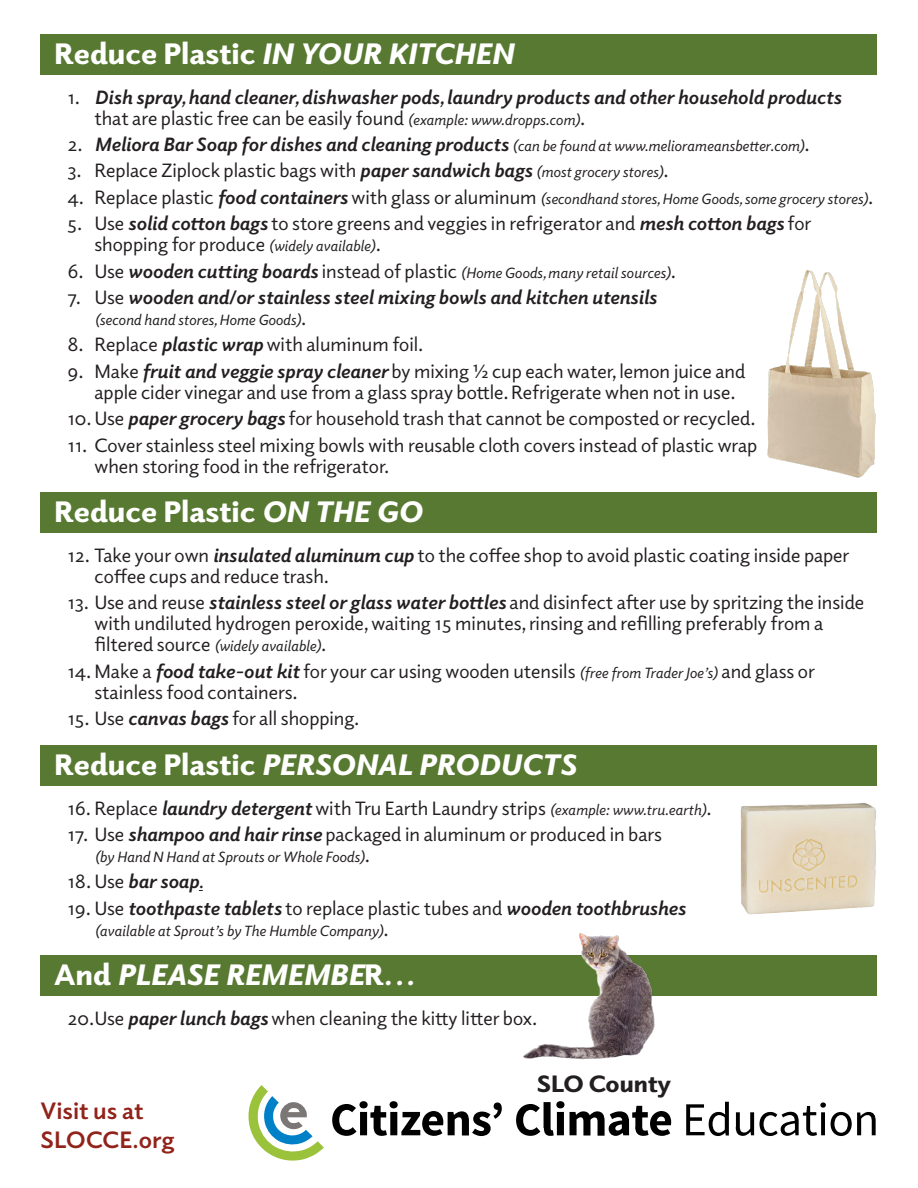
<style>
.page{position:relative;width:918px;height:1188px;background:#fff}
.page>*{position:absolute;margin:0;border:0;box-sizing:border-box;transform-origin:0 0}
.Section_Head_Shaded{font:italic 900 30px "Elido";color:#fff}
.Section_Head_Shaded-2{font:900 30px "Elido";color:#fff}
.t1{font:700 24px/28.8px "Elido";color:#91231a}
.t2{font:900 24px "Elido";color:#231f20}
.t3{font:19.5px/21px "Elido";color:#231f20}
.t4{font:italic 700 19.5px/21px "Elido";color:#231f20}
.t5{font:italic 15px "Elido";color:#231f20}
.s1{font-style:italic}
.s2{font-weight:400;font-style:normal}
.s3{font-weight:400;font-size:15px}
.s4{font-weight:700;font-style:italic}
.s5{font-style:italic;font-size:15px}
.s6{font-style:normal;font-size:19.5px}
.s7{font-weight:700;font-size:19.5px}
.s8{font-style:normal}
</style>
<div class="page">
<div style="left:40px;top:34px;width:838px;height:41px;background:#587931"></div>
<div style="left:40px;top:492px;width:838px;height:41px;background:#587931"></div>
<div style="left:40px;top:745px;width:838px;height:41px;background:#587931"></div>
<div style="left:40px;top:955px;width:838px;height:41px;background:#587931"></div>
<img style="left:768px;top:270px;width:108px;height:207px">
<img style="left:740px;top:803px;width:136px;height:112px">
<img style="left:523px;top:933px;width:132px;height:127px">
<svg style="left:332px;top:1101px;width:170px;height:35px"></svg>
<svg style="left:516px;top:1101px;width:155px;height:35px"></svg>
<svg style="left:686px;top:1102px;width:43px;height:34px"></svg>
<svg style="left:736px;top:1102px;width:140px;height:34px"></svg>
<svg style="left:248px;top:1085px;width:76px;height:76px"></svg>
<p class="Section_Head_Shaded-2" style="left:54px;top:33px;width:461px">Reduce Plastic <span class="s1">IN YOUR KITCHEN</span></p>
<p class="t4" style="left:94px;top:86px;width:748px;text-indent:-27px"><span class="s2">1.</span> Dish spray, hand cleaner, dishwasher pods, laundry products and other household products <span class="s2">that are plastic free can be easily found</span> <span class="s3">(example: www.dropps.com)</span><span class="s2">.</span></p>
<p class="t4" style="left:68px;top:133px;width:744px"><span class="s2">2.</span> Meliora Bar Soap for dishes and cleaning products <span class="s3">(can be found at www.meliorameansbetter.com)</span><span class="s2">.</span></p>
<p class="t3" style="left:68px;top:160px;width:603px">3. Replace Ziplock plastic bags with <span class="s4">paper sandwich bags</span> <span class="s5">(most grocery stores)</span>.</p>
<p class="t5" style="left:68px;top:189px;width:808px"><span class="s6">4. Replace plastic</span> <span class="s7">food containers</span> <span class="s6">with glass or aluminum</span> (secondhand stores, Home Goods, some grocery stores)<span class="s6">.</span></p>
<p class="t3" style="left:94px;top:212px;width:718px;text-indent:-27px">5. Use <span class="s4">solid cotton bags</span> to store greens and veggies in refrigerator and <span class="s4">mesh cotton bags</span> for shopping for produce <span class="s5">(widely available)</span>.</p>
<p class="t5" style="left:68px;top:263px;width:610px"><span class="s6">6. Use</span> <span class="s7">wooden cutting boards</span> <span class="s6">instead of plastic</span> (Home Goods, many retail sources)<span class="s6">.</span></p>
<p class="t4" style="left:68px;top:286px;width:591px"><span class="s2">7. Use</span> wooden and/or stainless steel mixing bowls and kitchen utensils</p>
<p class="t5" style="left:94px;top:310px;width:214px">(second hand stores, Home Goods)<span class="s6">.</span></p>
<p class="t3" style="left:68px;top:334px;width:358px">8. Replace <span class="s4">plastic wrap</span> with aluminum foil.</p>
<p class="t3" style="left:94px;top:360px;width:652px;text-indent:-27px">9. Make <span class="s4">fruit and veggie spray cleaner</span> by mixing ½ cup each water, lemon juice and apple cider vinegar and use from a glass spray bottle. Refrigerate when not in use.</p>
<p class="t3" style="left:68px;top:407px;width:690px">10.Use <span class="s4">paper grocery bags</span> for household trash that cannot be composted or recycled.</p>
<p class="t3" style="left:94px;top:434px;width:664px;text-indent:-27px">11. Cover stainless steel mixing bowls with reusable cloth covers instead of plastic wrap when storing food in the refrigerator.</p>
<p class="Section_Head_Shaded-2" style="left:54px;top:491px;width:370px">Reduce Plastic <span class="s1">ON THE GO</span></p>
<p class="t3" style="left:94px;top:544px;width:756px;text-indent:-27px">12. Take your own <span class="s4">insulated aluminum cup</span> to the coffee shop to avoid plastic coating inside paper coffee cups and reduce trash.</p>
<p class="t3" style="left:94px;top:592px;width:771px;text-indent:-27px">13. Use and reuse <span class="s4">stainless steel or glass water bottles</span> and disinfect after use by spritzing the inside with undiluted hydrogen peroxide, waiting 15 minutes, rinsing and refilling preferably from a</p>
<p class="t5" style="left:94px;top:636px;width:233px"><span class="s6">filtered source</span> (widely available)<span class="s6">.</span></p>
<p class="t3" style="left:94px;top:660px;width:722px;text-indent:-27px">14. Make a <span class="s4">food take-out kit</span> for your car using wooden utensils <span class="s5">(free from Trader Joe’s)</span> and glass or stainless food containers.</p>
<p class="t3" style="left:68px;top:707px;width:293px">15. Use <span class="s4">canvas bags</span> for all shopping.</p>
<p class="Section_Head_Shaded" style="left:54px;top:744px;width:524px"><span class="s8">Reduce Plastic</span> PERSONAL PRODUCTS</p>
<p class="t3" style="left:68px;top:797px;width:646px">16. Replace <span class="s4">laundry detergent</span> with Tru Earth Laundry strips <span class="s5">(example: www.tru.earth)</span>.</p>
<p class="t3" style="left:68px;top:823px;width:596px">17. Use <span class="s4">shampoo and hair rinse</span> packaged in aluminum or produced in bars</p>
<p class="t5" style="left:94px;top:847px;width:277px">(by Hand N Hand at Sprouts or Whole Foods)<span class="s6">.</span></p>
<p class="t3" style="left:68px;top:871px;width:138px">18. Use <span class="s4">bar soap</span>.</p>
<p class="t4" style="left:68px;top:897px;width:620px"><span class="s2">19. Use</span> toothpaste tablets <span class="s2">to replace plastic tubes and</span> wooden toothbrushes</p>
<p class="t5" style="left:94px;top:921px;width:296px">(available at Sprout’s by The Humble Company)<span class="s6">.</span></p>
<p class="Section_Head_Shaded" style="left:54px;top:955px;width:362px"><span class="s8">And</span> PLEASE REMEMBE<span class="s8">R</span>. . .</p>
<p class="t3" style="left:68px;top:1007px;width:472px">20.Use <span class="s4">paper lunch bags</span> when cleaning the kitty litter box.</p>
<p class="t1" style="left:40px;top:1095px;width:136px">Visit us at<br>SLOCCE.org</p>
<p class="t2" style="left:537px;top:1068px;width:136px">SLO County</p>
</div>
